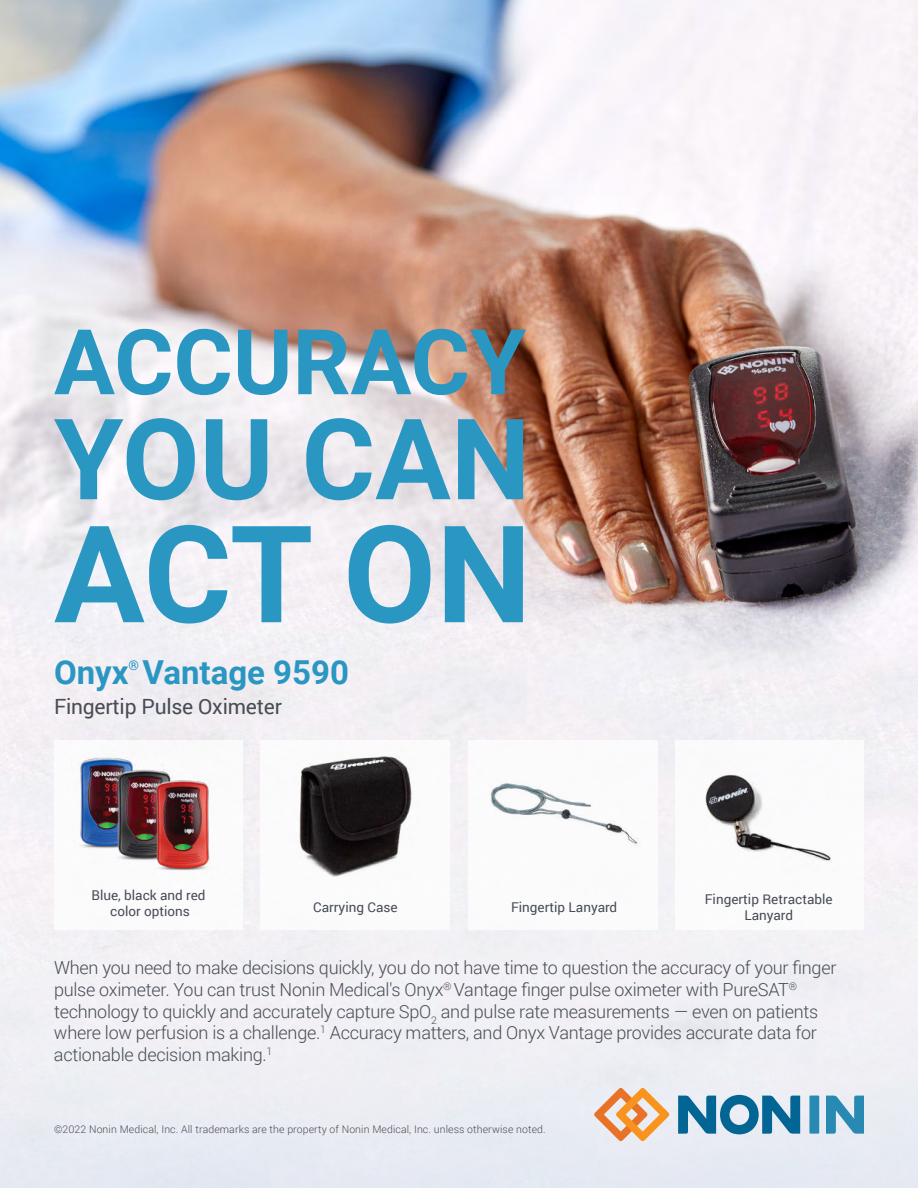
<style>
.page{position:relative;width:918px;height:1188px;background:#fff}
.page>*{position:absolute;margin:0;border:0;box-sizing:border-box;transform-origin:0 0}
.t1{font:700 135px "Roboto";color:#2a96c2}
.t2{font:700 112.5px "Roboto";color:#2a96c2}
.t3{font:700 90.75px "Roboto";color:#2a96c2}
.t4{font:700 33px "Roboto";color:#2a96c2}
.t5{font:21px "Roboto";letter-spacing:-.01em;color:#474c55}
.t6{font:300 18px/21.6px "Roboto";letter-spacing:-.015em;color:#474c55}
.t7{font:13.5px/16.2px "Roboto";color:#474c55;text-align:center}
.t8{font:700 13.5px "Roboto";color:#2a96c2}
.t9{font:300 10.5px "Roboto";letter-spacing:.01em;color:#474c55}
</style>
<div class="page">
<img style="left:0;top:0;width:918px;height:714px">
<div style="left:0;top:714px;width:918px;height:474px;background:#efeff4"></div>
<div style="left:54px;top:740px;width:189px;height:189px;background:#fff"></div>
<div style="left:261px;top:740px;width:189px;height:189px;background:#fff"></div>
<div style="left:468px;top:740px;width:189px;height:189px;background:#fff"></div>
<div style="left:675px;top:740px;width:189px;height:189px;background:#fff"></div>
<img style="left:490px;top:783px;width:149px;height:65px">
<img style="left:79px;top:757px;width:131px;height:114px">
<svg style="left:826px;top:1096px;width:38px;height:38px"></svg>
<svg style="left:678px;top:1095px;width:122px;height:39px"></svg>
<div style="left:809px;top:1096px;width:10px;height:38px;background:#2889b2"></div>
<svg style="left:594px;top:1088px;width:76px;height:53px"></svg>
<img style="left:299px;top:756px;width:113px;height:121px">
<img style="left:705px;top:774px;width:127px;height:89px">
<h3 class="t3" style="left:54px;top:325px;width:474px">ACCURACY</h3>
<h2 class="t2" style="left:54px;top:414px;width:478px">YOU CAN</h2>
<h1 class="t1" style="left:54px;top:520px;width:479px">ACT ON</h1>
<h3 class="t4" style="left:54px;top:659px;width:297px">Onyx Vantage 9590</h3>
<p class="t8" style="left:129px;top:660px;width:12px">®</p>
<p class="t5" style="left:54px;top:698px;width:229px">Fingertip Pulse Oximeter</p>
<p class="t7" style="left:91px;top:888px;width:116px">Blue, black and red color options</p>
<p class="t7" style="left:313px;top:901px;width:86px">Carrying Case</p>
<p class="t7" style="left:511px;top:901px;width:108px">Fingertip Lanyard</p>
<p class="t7" style="left:705px;top:892px;width:129px">Fingertip Retractable<br>Lanyard</p>
<p class="t6" style="left:54px;top:957px;width:784px">When you need to make decisions quickly, you do not have time to question the accuracy of your finger pulse oximeter. You can trust Nonin Medical's Onyx<sup>®</sup> Vantage finger pulse oximeter with PureSAT<sup>® </sup>technology to quickly and accurately capture SpO<sub>2</sub> and pulse rate measurements — even on patients where low perfusion is a challenge.<sup>1</sup> Accuracy matters, and Onyx Vantage provides accurate data for actionable decision making.<sup>1</sup></p>
<p class="t9" style="left:54px;top:1122px;width:493px">©2022 Nonin Medical, Inc. All trademarks are the property of Nonin Medical, Inc. unless otherwise noted.</p>
</div>
